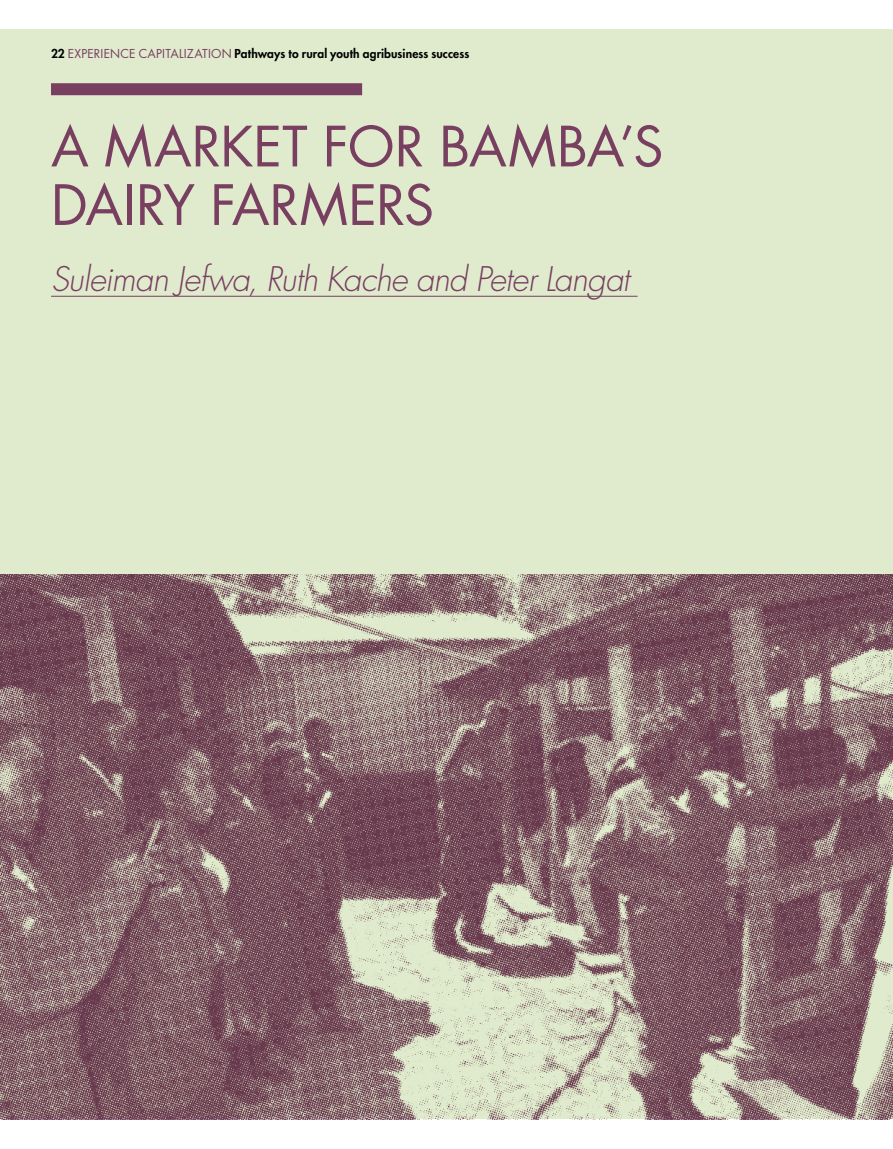
<style>
.page{position:relative;width:893px;height:1149px;background:#fff}
.page>*{position:absolute;margin:0;border:0;box-sizing:border-box;transform-origin:0 0}
.t1{font:54px/58.5px "Futura";color:#783f61}
.t2{font:italic 300 33px "Futura";letter-spacing:-.025em;color:#783f61}
.t3{font:800 12px "Futura";letter-spacing:.01em;color:#000}
.s1{font-weight:400;color:#783f61}
</style>
<div class="page">
<div style="left:0;top:30px;width:893px;height:1088px;background:#e0ebcd"></div>
<div style="left:51px;top:83px;width:311px;height:12px;background:#783f61"></div>
<img style="left:0;top:574px;width:893px;height:544px">
<hr style="left:51px;top:296px;width:587px;height:1px;background:#783f61">
<p class="t3" style="left:51px;top:45px;width:420px">22 <span class="s1">EXPERIENCE CAPITALIZATION</span> Pathways to rural youth agribusiness success</p>
<h1 class="t1" style="left:51px;top:116px;width:614px">A MARKET FOR BAMBA’S<br>DAIRY FARMERS</h1>
<h2 class="t2" style="left:51px;top:258px;width:580px">Suleiman Jefwa, Ruth Kache and Peter Langat</h2>
</div>
